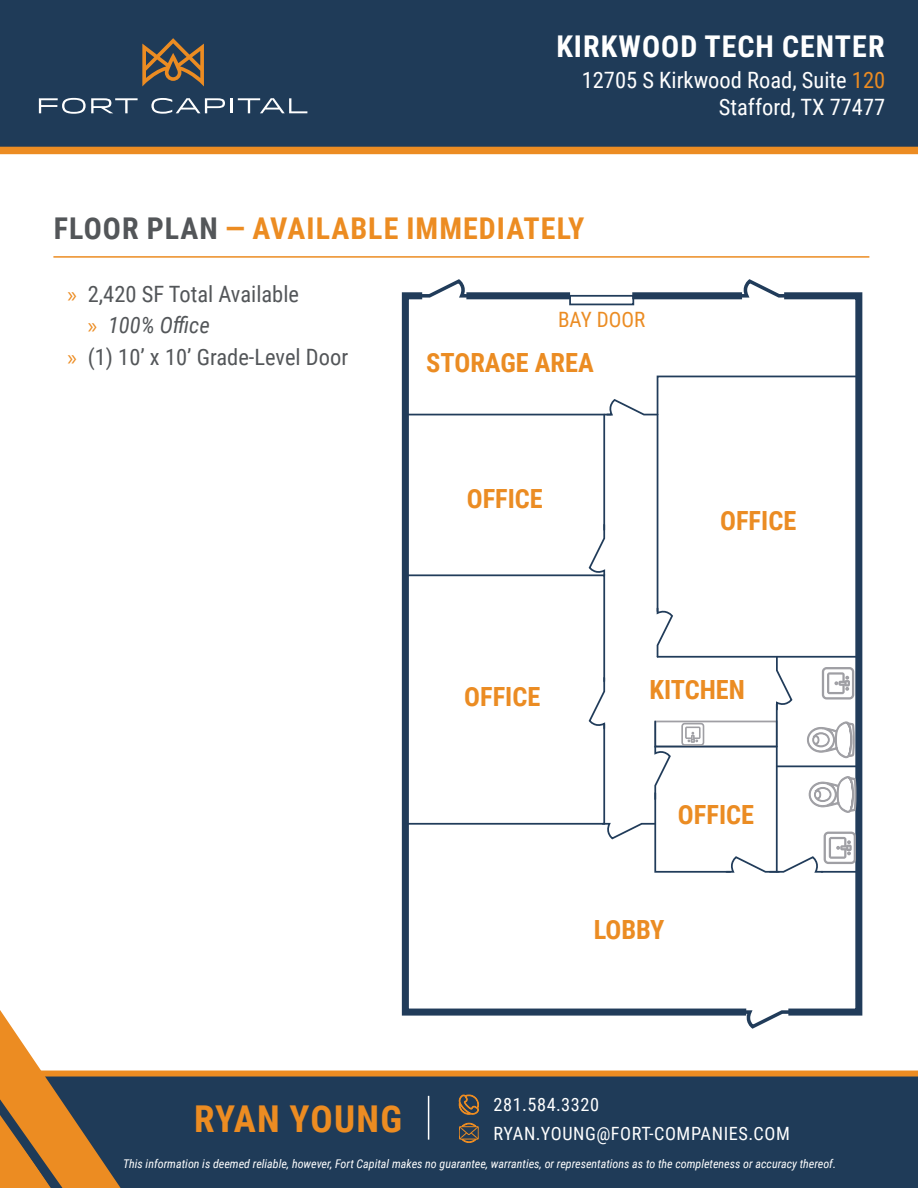
<style>
.page{position:relative;width:918px;height:1188px;background:#fff}
.page>*{position:absolute;margin:0;border:0;box-sizing:border-box;transform-origin:0 0}
.t1{font:700 37.05px "Roboto Condensed";letter-spacing:.035em;color:#ec8c22}
.t2{font:700 30px "Roboto Condensed";letter-spacing:.035em;color:#ec8c22}
.t3{font:700 30px "Roboto Condensed";letter-spacing:.035em;color:#fff}
.t4{font:700 26.4px "Roboto Condensed";color:#eb8c23}
.t5{font:22.5px "Roboto Condensed";color:#535659}
.t6{font:22.5px "Roboto Condensed";color:#fff}
.t7{font:italic 22.5px "Roboto Condensed";color:#535659}
.t8{font:21.15px "Roboto Condensed";color:#eb8c23}
.t9{font:18.3px "Roboto Condensed";letter-spacing:.035em;color:#fff}
.t10{font:italic 12px "Roboto Condensed";color:#fff}
.s1{color:#ec8c22}
.s2{color:#535659}
.s3{font-family:"Myriad Pro";color:#ec8c22}
.s4{font-family:"Myriad Pro";font-style:normal;color:#ec8c22}
</style>
<div class="page">
<svg style="left:401px;top:292px;width:346px;height:724px"></svg>
<div style="left:632px;top:292px;width:110px;height:7px;background:#213c5a"></div>
<div style="left:466px;top:292px;width:104px;height:7px;background:#213c5a"></div>
<svg style="left:784px;top:292px;width:79px;height:724px"></svg>
<svg style="left:742px;top:1009px;width:59px;height:18px"></svg>
<svg style="left:411px;top:279px;width:59px;height:20px"></svg>
<svg style="left:739px;top:279px;width:59px;height:20px"></svg>
<svg style="left:605px;top:397px;width:51px;height:19px"></svg>
<svg style="left:656px;top:375px;width:205px;height:238px"></svg>
<hr style="left:405px;top:414px;width:206px;height:1px;background:#213c5a">
<hr style="left:603px;top:415px;width:2px;height:115px;background:#213c5a">
<hr style="left:777px;top:765px;width:82px;height:2px;background:#213c5a">
<hr style="left:822px;top:871px;width:37px;height:2px;background:#213c5a">
<hr style="left:658px;top:656px;width:201px;height:2px;background:#213c5a">
<svg style="left:404px;top:523px;width:452px;height:351px"></svg>
<div style="left:569px;top:295px;width:65px;height:10px;border:2px solid #213c5a"></div>
<div style="left:0;top:0;width:918px;height:154px;background:#1f3b58"></div>
<svg style="left:142px;top:38px;width:62px;height:48px;background:#6b5943"></svg>
<svg style="left:39px;top:98px;width:99px;height:16px"></svg>
<svg style="left:151px;top:98px;width:74px;height:16px"></svg>
<hr style="left:230px;top:98px;width:3px;height:15px;background:#fff">
<svg style="left:238px;top:98px;width:69px;height:15px"></svg>
<hr style="left:53px;top:256px;width:816px;height:2px;background:#ec8c22">
<div style="left:121px;top:1071px;width:797px;height:117px;background:#1f3b58"></div>
<svg style="left:0;top:1010px;width:121px;height:178px"></svg>
<svg style="left:459px;top:1094px;width:21px;height:21px"></svg>
<svg style="left:459px;top:1123px;width:20px;height:20px"></svg>
<hr style="left:428px;top:1096px;width:1px;height:44px;background:#fff">
<p class="t3" style="left:556px;top:26px;width:330px">KIRKWOOD TECH CENTER</p>
<p class="t6" style="left:582px;top:65px;width:305px">12705 S Kirkwood Road, Suite <span class="s1">120</span></p>
<p class="t6" style="left:719px;top:92px;width:168px">Stafford, TX 77477</p>
<p class="t2" style="left:54px;top:207px;width:532px"><span class="s2">FLOOR PLAN</span> — AVAILABLE IMMEDIATELY</p>
<p class="t5" style="left:68px;top:278px;width:233px"><span class="s3">»</span> 2,420 SF Total Available</p>
<p class="t7" style="left:88px;top:309px;width:124px"><span class="s4">»</span> 100% Office</p>
<p class="t5" style="left:68px;top:341px;width:282px"><span class="s3">»</span> (1) 10’ x 10’ Grade-Level Door</p>
<p class="t8" style="left:558px;top:305px;width:89px">BAY DOOR</p>
<p class="t4" style="left:426px;top:344px;width:169px">STORAGE AREA</p>
<p class="t4" style="left:467px;top:480px;width:78px">OFFICE</p>
<p class="t4" style="left:720px;top:502px;width:78px">OFFICE</p>
<p class="t4" style="left:464px;top:678px;width:78px">OFFICE</p>
<p class="t4" style="left:649px;top:671px;width:97px">KITCHEN</p>
<p class="t4" style="left:678px;top:796px;width:78px">OFFICE</p>
<p class="t4" style="left:594px;top:911px;width:72px">LOBBY</p>
<p class="t9" style="left:494px;top:1092px;width:107px">281.584.3320</p>
<p class="t9" style="left:494px;top:1120px;width:298px">RYAN.YOUNG@FORT-COMPANIES.COM</p>
<p class="t1" style="left:194px;top:1092px;width:209px">RYAN YOUNG</p>
<p class="t10" style="left:123px;top:1156px;width:715px">This information is deemed reliable, however, Fort Capital makes no guarantee, warranties, or representations as to the completeness or accuracy thereof.</p>
</div>
